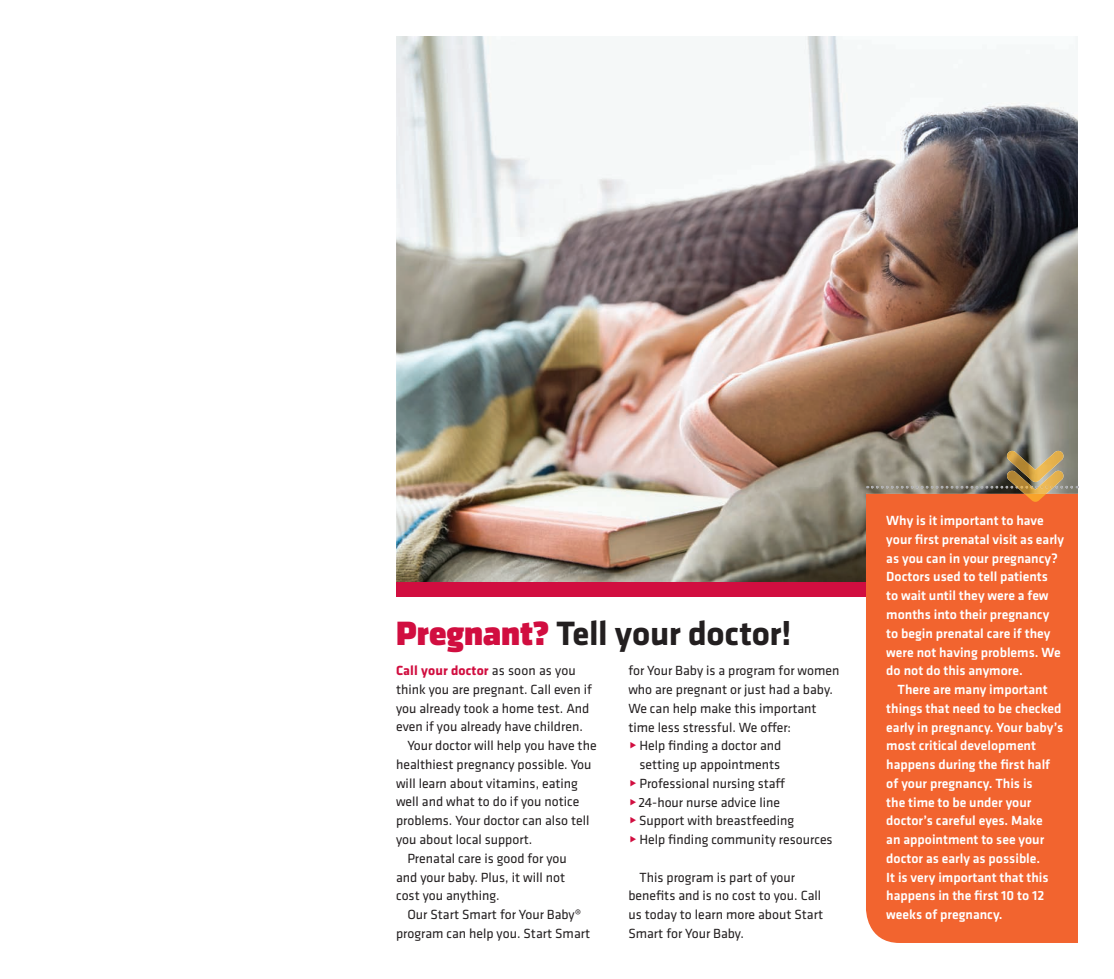
<style>
.page{position:relative;width:1114px;height:979px;background:#fff}
.page>*{position:absolute;margin:0;border:0;box-sizing:border-box;transform-origin:0 0}
.t1{font:700 35px "Klavika";letter-spacing:-.01em;color:#231f20}
.t2{font:13.75px/18.8px "Klavika";color:#231f20}
.t3{font:500 13.75px/18.8px "Klavika";color:#fff}
.t4{font:700 13.75px "Klavika";letter-spacing:.01em;color:#d10e40}
.s1{font-family:"Klavika Display Bl";font-weight:400;color:#d10e40}
.s2{font-weight:400;color:#231f20}
</style>
<div class="page">
<img style="left:396px;top:36px;width:682px;height:546px">
<div style="left:396px;top:582px;width:682px;height:14px;background:#d10e40"></div>
<div style="left:866px;top:494px;width:212px;height:449px;background:#f2642f"></div>
<img style="left:1006px;top:451px;width:58px;height:43px">
<svg style="left:1024px;top:494px;width:22px;height:8px"></svg>
<svg style="left:867px;top:486px;width:211px;height:2px"></svg>
<h1 class="t1" style="left:396px;top:608px;width:397px"><span class="s1">Pregnant?</span> Tell your doctor!</h1>
<p class="t4" style="left:396px;top:660px;width:181px">Call your doctor <span class="s2">as soon as you</span></p>
<p class="t2" style="left:396px;top:679px;width:197px">think you are pregnant. Call even if</p>
<p class="t2" style="left:396px;top:698px;width:195px">you already took a home test. And</p>
<p class="t2" style="left:396px;top:717px;width:188px">even if you already have children.</p>
<p class="t2" style="left:407px;top:736px;width:191px">Your doctor will help you have the</p>
<p class="t2" style="left:396px;top:754px;width:197px">healthiest pregnancy possible. You</p>
<p class="t2" style="left:396px;top:773px;width:183px">will learn about vitamins, eating</p>
<p class="t2" style="left:396px;top:792px;width:185px">well and what to do if you notice</p>
<p class="t2" style="left:396px;top:811px;width:195px">problems. Your doctor can also tell</p>
<p class="t2" style="left:396px;top:829px;width:138px">you about local support.</p>
<p class="t2" style="left:407px;top:848px;width:161px">Prenatal care is good for you</p>
<p class="t2" style="left:396px;top:867px;width:170px">and your baby. Plus, it will not</p>
<p class="t2" style="left:396px;top:886px;width:105px">cost you anything.</p>
<p class="t2" style="left:407px;top:904px;width:175px">Our Start Smart for Your Baby®</p>
<p class="t2" style="left:396px;top:923px;width:196px">program can help you. Start Smart</p>
<p class="t2" style="left:628px;top:661px;width:212px">for Your Baby is a program for women</p>
<p class="t2" style="left:628px;top:679px;width:206px">who are pregnant or just had a baby.</p>
<p class="t2" style="left:628px;top:698px;width:190px">We can help make this important</p>
<p class="t2" style="left:628px;top:717px;width:164px">time less stressful. We offer:</p>
<p class="t2" style="left:639px;top:736px;width:143px">Help finding a doctor and</p>
<p class="t2" style="left:639px;top:754px;width:142px">setting up appointments</p>
<p class="t2" style="left:639px;top:773px;width:147px">Professional nursing staff</p>
<p class="t2" style="left:639px;top:792px;width:143px">24-hour nurse advice line</p>
<p class="t2" style="left:639px;top:811px;width:157px">Support with breastfeeding</p>
<p class="t2" style="left:639px;top:829px;width:195px">Help finding community resources</p>
<p class="t2" style="left:628px;top:867px;width:196px;text-indent:11px">This program is part of your benefits and is no cost to you. Call us today to learn more about Start<br>Smart for Your Baby.</p>
<p class="t3" style="left:886px;top:511px;width:179px">Why is it important to have your first prenatal visit as early as you can in your pregnancy?<br>Doctors used to tell patients<br>to wait until they were a few months into their pregnancy to begin prenatal care if they were not having problems. We do not do this anymore.</p>
<p class="t3" style="left:886px;top:680px;width:178px;text-indent:11px">There are many important things that need to be checked early in pregnancy. Your baby’s most critical development happens during the first half of your pregnancy. This is<br>the time to be under your doctor’s careful eyes. Make<br>an appointment to see your doctor as early as possible.<br>It is very important that this happens in the first 10 to 12 weeks of pregnancy.</p>
</div>
